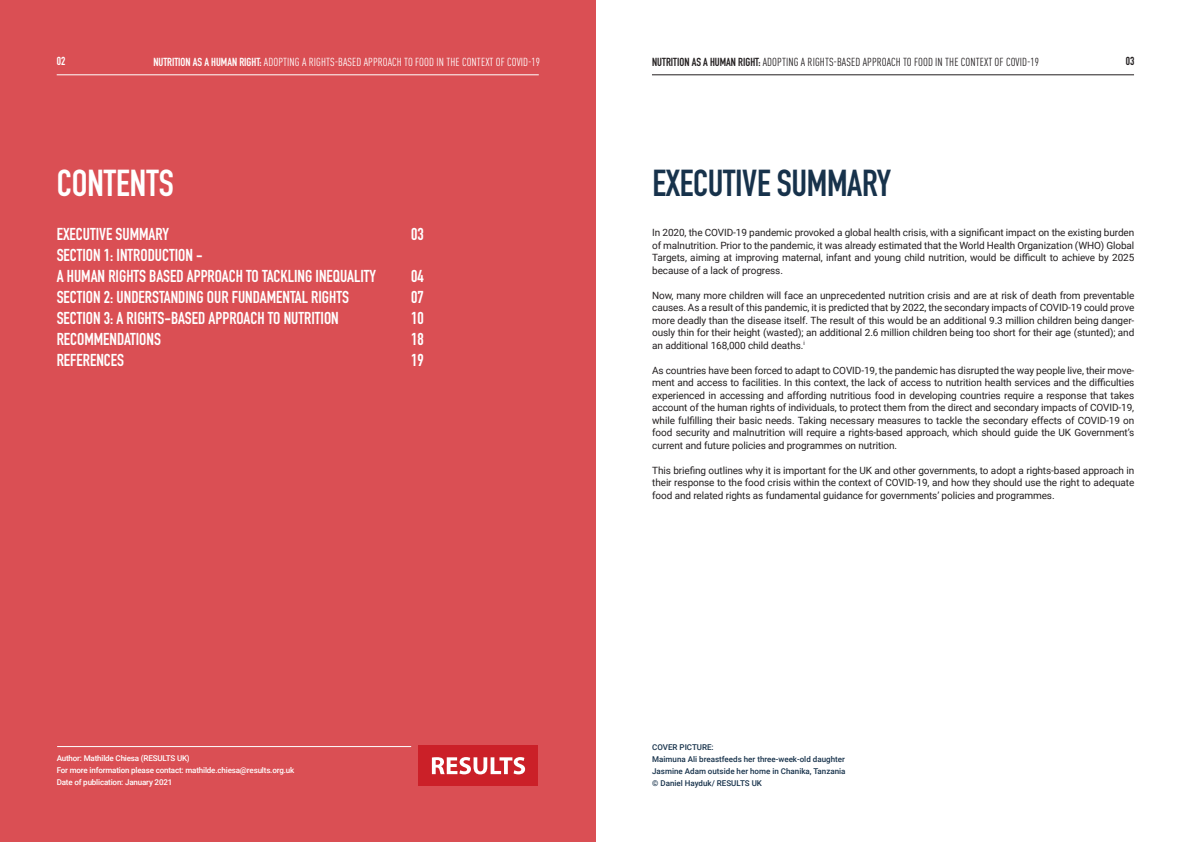
<style>
.page{position:relative;width:1191px;height:842px;background:#fff}
.page>*{position:absolute;margin:0;border:0;box-sizing:border-box;transform-origin:0 0}
.t1{font:700 37px "DIN Condensed";letter-spacing:-.01em;color:#17324b}
.t2{font:700 37px "DIN Condensed";color:#fff}
.t3{font:700 17px/21px "DIN Condensed";color:#fff}
.t4{font:condensed 11.5px "DINOT";letter-spacing:.01em;color:#fff}
.t5{font:condensed 11.5px "DINOT";letter-spacing:.01em;color:#231f20}
.t6{font:700 11.5px "DIN Condensed";color:#fff}
.t7{font:700 11.5px "DIN Condensed";color:#231f20}
.t8{font:10px/12.5px "Roboto";letter-spacing:-.01em;color:#231f20;text-align:justify}
.t9{font:500 8px/12px "Roboto";color:#17324b}
.t10{font:500 8px/12px "Roboto";letter-spacing:-.02em;color:#fff}
.s1{font-family:"DIN Condensed";font-weight:700;font-stretch:normal}
</style>
<div class="page">
<div style="left:0;top:0;width:595px;height:842px;background:#da4f54"></div>
<hr style="left:652px;top:75px;width:482px;height:1px;background:#231f20">
<hr style="left:57px;top:75px;width:482px;height:1px;background:#fff">
<div style="left:419px;top:746px;width:119px;height:40px;background:#cb2028"></div>
<svg style="left:432px;top:757px;width:93px;height:17px"></svg>
<hr style="left:57px;top:746px;width:354px;height:1px;background:#fff">
<p class="t6" style="left:57px;top:53px;width:10px">02</p>
<p class="t4" style="left:153px;top:53px;width:388px"><span class="s1">NUTRITION AS A HUMAN RIGHT:</span> ADOPTING A RIGHTS-BASED APPROACH TO FOOD IN THE CONTEXT OF COVID-19</p>
<p class="t5" style="left:652px;top:53px;width:388px"><span class="s1">NUTRITION AS A HUMAN RIGHT:</span> ADOPTING A RIGHTS-BASED APPROACH TO FOOD IN THE CONTEXT OF COVID-19</p>
<p class="t7" style="left:1125px;top:53px;width:10px">03</p>
<h1 class="t2" style="left:57px;top:159px;width:118px">CONTENTS</h1>
<h2 class="t3" style="left:57px;top:223px;width:114px">EXECUTIVE SUMMARY</h2>
<h2 class="t3" style="left:411px;top:223px;width:14px">03</h2>
<h2 class="t3" style="left:57px;top:244px;width:321px">SECTION 1: INTRODUCTION -<br>A HUMAN RIGHTS BASED APPROACH TO TACKLING INEQUALITY</h2>
<h2 class="t3" style="left:411px;top:265px;width:14px">04</h2>
<h2 class="t3" style="left:57px;top:286px;width:294px">SECTION 2: UNDERSTANDING OUR FUNDAMENTAL RIGHTS</h2>
<h2 class="t3" style="left:411px;top:286px;width:14px">07</h2>
<h2 class="t3" style="left:57px;top:307px;width:283px">SECTION 3: A RIGHTS-BASED APPROACH TO NUTRITION</h2>
<h2 class="t3" style="left:411px;top:307px;width:14px">10</h2>
<h2 class="t3" style="left:57px;top:328px;width:106px">RECOMMENDATIONS</h2>
<h2 class="t3" style="left:411px;top:328px;width:14px">18</h2>
<h2 class="t3" style="left:57px;top:349px;width:69px">REFERENCES</h2>
<h2 class="t3" style="left:411px;top:349px;width:14px">19</h2>
<h1 class="t1" style="left:652px;top:159px;width:240px">EXECUTIVE SUMMARY</h1>
<p class="t8" style="left:652px;top:226px;width:483px">In 2020, the COVID-19 pandemic provoked a global health crisis, with a significant impact on the existing burden of malnutrition. Prior to the pandemic, it was already estimated that the World Health Organization (WHO) Global Targets, aiming at improving maternal, infant and young child nutrition, would be difficult to achieve by 2025 because of a lack of progress.</p>
<p class="t8" style="left:652px;top:288px;width:483px">Now, many more children will face an unprecedented nutrition crisis and are at risk of death from preventable causes. As a result of this pandemic, it is predicted that by 2022, the secondary impacts of COVID-19 could prove more deadly than the disease itself. The result of this would be an additional 9.3 million children being danger&shy;ously thin for their height (wasted); an additional 2.6 million children being too short for their age (stunted); and an additional 168,000 child deaths.<sup>i</sup></p>
<p class="t8" style="left:652px;top:363px;width:483px">As countries have been forced to adapt to COVID-19, the pandemic has disrupted the way people live, their move&shy;ment and access to facilities. In this context, the lack of access to nutrition health services and the difficulties experienced in accessing and affording nutritious food in developing countries require a response that takes account of the human rights of individuals, to protect them from the direct and secondary impacts of COVID-19, while fulfilling their basic needs. Taking necessary measures to tackle the secondary effects of COVID-19 on food security and malnutrition will require a rights-based approach, which should guide the UK Government’s current and future policies and programmes on nutrition.</p>
<p class="t8" style="left:652px;top:463px;width:483px">This briefing outlines why it is important for the UK and other governments, to adopt a rights-based approach in their response to the food crisis within the context of COVID-19, and how they should use the right to adequate food and related rights as fundamental guidance for governments’ policies and programmes.</p>
<p class="t10" style="left:57px;top:752px;width:239px">Author: Mathilde Chiesa (RESULTS UK)<br>For more information please contact: mathilde.chiesa@results.org.uk<br>Date of publication: January 2021</p>
<p class="t9" style="left:652px;top:741px;width:195px">COVER PICTURE:<br>Maimuna Ali breastfeeds her three-week-old daughter Jasmine Adam outside her home in Chanika, Tanzania © Daniel Hayduk/ RESULTS UK</p>
</div>
